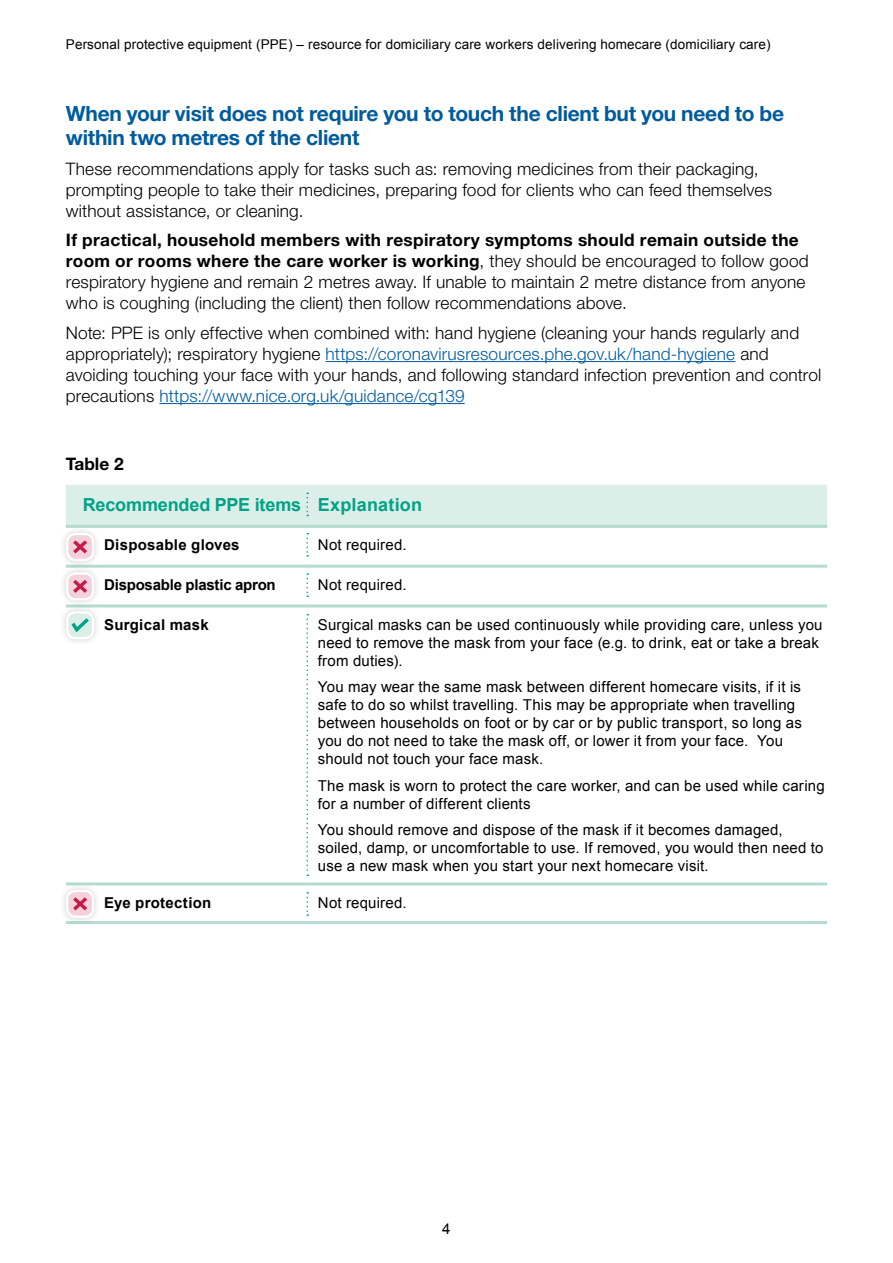
<style>
.page{position:relative;width:893px;height:1263px;background:#fff}
.page>*{position:absolute;margin:0;border:0;box-sizing:border-box;transform-origin:0 0}
.t1{font:700 21px/24px "Helvetica Neue LT Std";letter-spacing:-.015em;color:#005b9d}
.t2{font:700 18px "Arial";letter-spacing:-.005em;color:#00a385}
.t3{font:300 17.25px/21px "Helvetica Neue LT Std";letter-spacing:.01em;color:#000}
.t4{font:700 17.25px "Helvetica Neue LT Std";color:#000}
.t5{font:15px/18px "Arial";letter-spacing:.015em;color:#000}
.t6{font:700 15px "Arial";letter-spacing:.015em;color:#000}
.t7{font:700 15px "Arial";letter-spacing:-.015em;color:#000}
.t8{font:13.5px "Arial";letter-spacing:.01em;color:#000}
.s1{font-weight:700}
.s2{color:#005b9d}
</style>
<div class="page">
<hr style="left:66px;top:525px;width:239px;height:3px;background:#b4dbcf">
<hr style="left:305px;top:525px;width:522px;height:3px;background:#b4dbcf">
<hr style="left:66px;top:565px;width:239px;height:3px;background:#b4dbcf">
<hr style="left:305px;top:565px;width:522px;height:3px;background:#b4dbcf">
<hr style="left:66px;top:604px;width:239px;height:3px;background:#b4dbcf">
<hr style="left:305px;top:604px;width:522px;height:3px;background:#b4dbcf">
<hr style="left:66px;top:882px;width:239px;height:3px;background:#b4dbcf">
<hr style="left:305px;top:882px;width:522px;height:3px;background:#b4dbcf">
<hr style="left:66px;top:921px;width:239px;height:3px;background:#b4dbcf">
<hr style="left:305px;top:921px;width:522px;height:3px;background:#b4dbcf">
<div style="left:66px;top:485px;width:761px;height:40px;background:#dceee8"></div>
<svg style="left:306px;top:533px;width:2px;height:24px"></svg>
<svg style="left:306px;top:573px;width:2px;height:24px"></svg>
<svg style="left:306px;top:892px;width:2px;height:24px"></svg>
<svg style="left:306px;top:614px;width:2px;height:262px"></svg>
<div style="left:59px;top:526px;width:42px;height:42px;background:#000;opacity:.2"></div>
<svg style="left:67px;top:534px;width:26px;height:26px"></svg>
<div style="left:66px;top:533px;width:28px;height:28px;border:2px solid #fff;border-radius:8px"></div>
<svg style="left:69px;top:537px;width:22px;height:20px"></svg>
<div style="left:59px;top:565px;width:42px;height:43px;background:#000;opacity:.2"></div>
<svg style="left:67px;top:573px;width:26px;height:26px"></svg>
<div style="left:66px;top:572px;width:28px;height:28px;border:2px solid #fff;border-radius:8px"></div>
<svg style="left:69px;top:576px;width:22px;height:20px"></svg>
<div style="left:59px;top:882px;width:42px;height:43px;background:#000;opacity:.2"></div>
<svg style="left:67px;top:891px;width:26px;height:26px"></svg>
<div style="left:66px;top:890px;width:28px;height:28px;border:2px solid #fff;border-radius:8px"></div>
<svg style="left:69px;top:894px;width:22px;height:20px"></svg>
<div style="left:59px;top:604px;width:42px;height:43px;background:#000;opacity:.2"></div>
<svg style="left:67px;top:612px;width:26px;height:26px"></svg>
<div style="left:66px;top:611px;width:28px;height:28px;border:2px solid #fff;border-radius:8px"></div>
<svg style="left:68px;top:615px;width:25px;height:20px"></svg>
<hr style="left:326px;top:361px;width:409px;height:1px;background:#005b9d">
<hr style="left:159px;top:403px;width:306px;height:1px;background:#005b9d">
<p class="t8" style="left:66px;top:36px;width:706px">Personal protective equipment (PPE) – resource for domiciliary care workers delivering homecare (domiciliary care)</p>
<p class="t1" style="left:66px;top:101px;width:720px">When your visit does not require you to touch the client but you need to be within two metres of the client</p>
<p class="t3" style="left:66px;top:158px;width:708px">These recommendations apply for tasks such as: removing medicines from their packaging, prompting people to take their medicines, preparing food for clients who can feed themselves without assistance, or cleaning.</p>
<p class="t3" style="left:66px;top:229px;width:744px"><span class="s1">If practical, household members with respiratory symptoms should remain outside the room or rooms where the care worker is working</span>, they should be encouraged to follow good respiratory hygiene and remain 2 metres away. If unable to maintain 2 metre distance from anyone who is coughing (including the client) then follow recommendations above.</p>
<p class="t3" style="left:66px;top:322px;width:757px">Note: PPE is only effective when combined with: hand hygiene (cleaning your hands regularly and appropriately); respiratory hygiene <span class="s2">https://coronavirusresources.phe.gov.uk/hand-hygiene</span> and avoiding touching your face with your hands, and following standard infection prevention and control precautions <span class="s2">https://www.nice.org.uk/guidance/cg139</span></p>
<p class="t4" style="left:66px;top:453px;width:59px">Table 2</p>
<p class="t2" style="left:83px;top:492px;width:341px">Recommended PPE items Explanation</p>
<p class="t6" style="left:104px;top:535px;width:137px">Disposable gloves</p>
<p class="t5" style="left:318px;top:536px;width:90px">Not required.</p>
<p class="t7" style="left:104px;top:575px;width:173px">Disposable plastic apron</p>
<p class="t5" style="left:318px;top:576px;width:90px">Not required.</p>
<p class="t6" style="left:104px;top:614px;width:106px">Surgical mask</p>
<p class="t5" style="left:318px;top:615px;width:506px">Surgical masks can be used continuously while providing care, unless you need to remove the mask from your face (e.g. to drink, eat or take a break from duties).</p>
<p class="t5" style="left:318px;top:678px;width:486px">You may wear the same mask between different homecare visits, if it is safe to do so whilst travelling. This may be appropriate when travelling between households on foot or by car or by public transport, so long as you do not need to take the mask off, or lower it from your face. You should not touch your face mask.</p>
<p class="t5" style="left:318px;top:776px;width:508px">The mask is worn to protect the care worker, and can be used while caring for a number of different clients</p>
<p class="t5" style="left:318px;top:821px;width:507px">You should remove and dispose of the mask if it becomes damaged, soiled, damp, or uncomfortable to use. If removed, you would then need to use a new mask when you start your next homecare visit.</p>
<p class="t6" style="left:104px;top:892px;width:109px">Eye protection</p>
<p class="t5" style="left:318px;top:893px;width:90px">Not required.</p>
<p class="t5" style="left:442px;top:1220px;width:10px">4</p>
</div>
